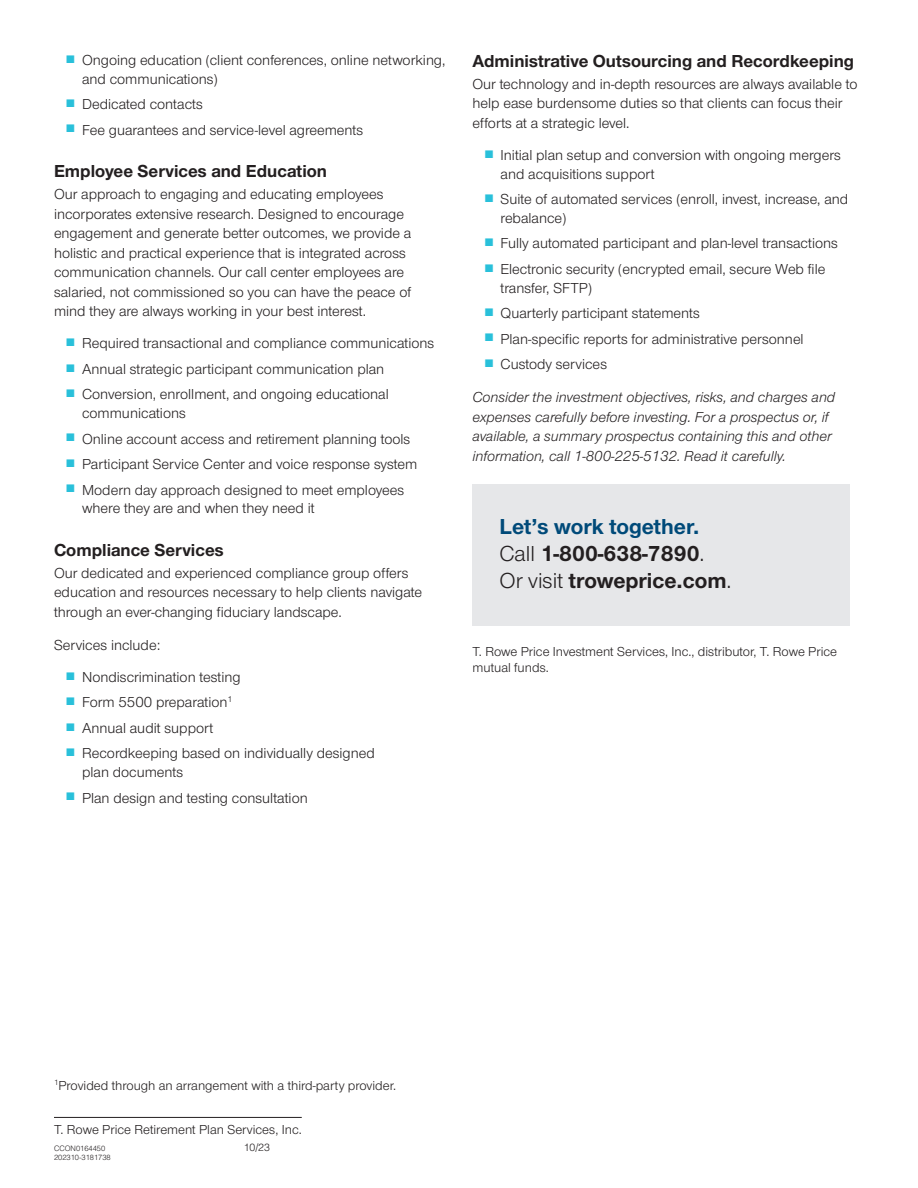
<style>
.page{position:relative;width:918px;height:1188px;background:#fff}
.page>*{position:absolute;margin:0;border:0;box-sizing:border-box;transform-origin:0 0}
.t1{font:700 22.5px/27px "Nimbus Sans Novus";color:#231f20}
.t2{font:700 22.5px "Nimbus Sans Novus";color:#004a79}
.Subhead{font:700 18px "Nimbus Sans Novus";color:#231f20}
.Body{font:15px/19.5px "Nimbus Sans Novus";color:#231f20}
.Body-2{font:italic 15px/19.5px "Nimbus Sans Novus";color:#231f20}
.t3{font:13.5px/16.5px "Nimbus Sans Novus";color:#231f20}
.t4{font:300 10.5px "Helvetica LT Std";color:#231f20}
.t5{font:300 7.5px "Helvetica LT Std";color:#231f20}
.s1{font-weight:400}
</style>
<div class="page">
<hr style="left:54px;top:1117px;width:248px;height:1px;background:#231f20">
<div style="left:472px;top:484px;width:378px;height:142px;background:#e6e7e9"></div>
<p class="Body" style="left:82px;top:50px;width:365px;line-height:18.8px">Ongoing education (client conferences, online networking, and communications)</p>
<p class="Body" style="left:82px;top:94px;width:122px">Dedicated contacts</p>
<p class="Body" style="left:82px;top:119px;width:283px">Fee guarantees and service-level agreements</p>
<p class="Subhead" style="left:54px;top:159px;width:275px">Employee Services and Education</p>
<p class="Body" style="left:54px;top:184px;width:359px">Our approach to engaging and educating employees incorporates extensive research. Designed to encourage engagement and generate better outcomes, we provide a holistic and practical experience that is integrated across communication channels. Our call center employees are salaried, not commissioned so you can have the peace of mind they are always working in your best interest.</p>
<p class="Body" style="left:82px;top:333px;width:354px">Required transactional and compliance communications</p>
<p class="Body" style="left:82px;top:359px;width:304px">Annual strategic participant communication plan</p>
<p class="Body" style="left:82px;top:384px;width:308px;line-height:18.8px">Conversion, enrollment, and ongoing educational communications</p>
<p class="Body" style="left:82px;top:428px;width:330px">Online account access and retirement planning tools</p>
<p class="Body" style="left:82px;top:454px;width:337px">Participant Service Center and voice response system</p>
<p class="Body" style="left:82px;top:480px;width:324px;line-height:18.8px">Modern day approach designed to meet employees where they are and when they need it</p>
<p class="Subhead" style="left:54px;top:538px;width:171px">Compliance Services</p>
<p class="Body" style="left:54px;top:563px;width:370px">Our dedicated and experienced compliance group offers education and resources necessary to help clients navigate through an ever-changing fiduciary landscape.</p>
<p class="Body" style="left:54px;top:635px;width:108px">Services include:</p>
<p class="Body" style="left:82px;top:667px;width:160px">Nondiscrimination testing</p>
<p class="Body" style="left:82px;top:692px;width:152px">Form 5500 preparation<sup>1</sup></p>
<p class="Body" style="left:82px;top:718px;width:133px">Annual audit support</p>
<p class="Body" style="left:82px;top:744px;width:294px;line-height:18.8px">Recordkeeping based on individually designed plan documents</p>
<p class="Body" style="left:82px;top:788px;width:227px">Plan design and testing consultation</p>
<p class="Subhead" style="left:472px;top:49px;width:383px">Administrative Outsourcing and Recordkeeping</p>
<p class="Body" style="left:472px;top:73px;width:386px">Our technology and in-depth resources are always available to help ease burdensome duties so that clients can focus their efforts at a strategic level.</p>
<p class="Body" style="left:501px;top:145px;width:342px;line-height:18.8px">Initial plan setup and conversion with ongoing mergers and acquisitions support</p>
<p class="Body" style="left:501px;top:189px;width:349px;line-height:18.8px">Suite of automated services (enroll, invest, increase, and rebalance)</p>
<p class="Body" style="left:501px;top:233px;width:339px">Fully automated participant and plan-level transactions</p>
<p class="Body" style="left:501px;top:259px;width:326px;line-height:18.8px">Electronic security (encrypted email, secure Web file transfer, SFTP)</p>
<p class="Body" style="left:501px;top:303px;width:201px">Quarterly participant statements</p>
<p class="Body" style="left:501px;top:328px;width:305px">Plan-specific reports for administrative personnel</p>
<p class="Body" style="left:501px;top:354px;width:108px">Custody services</p>
<p class="Body-2" style="left:472px;top:387px;width:364px">Consider the investment objectives, risks, and charges and expenses carefully before investing. For a prospectus or, if available, a summary prospectus containing this and other information, call 1-800-225-5132. Read it carefully.</p>
<p class="t2" style="left:500px;top:511px;width:201px">Let’s work together.</p>
<p class="t1" style="left:500px;top:539px;width:233px"><span class="s1">Call</span> 1-800-638-7890<span class="s1">.<br>Or visit</span> troweprice.com<span class="s1">.</span></p>
<p class="t3" style="left:472px;top:642px;width:366px">T. Rowe Price Investment Services, Inc., distributor, T. Rowe Price mutual funds.</p>
<p class="t3" style="left:54px;top:1077px;width:344px"><sup>1</sup>Provided through an arrangement with a third-party provider.</p>
<p class="t3" style="left:54px;top:1121px;width:249px">T. Rowe Price Retirement Plan Services, Inc.</p>
<p class="t5" style="left:54px;top:1144px;width:53px">CCON0164450</p>
<p class="t4" style="left:244px;top:1141px;width:28px">10/23</p>
<p class="t5" style="left:54px;top:1153px;width:58px">202310-3181738</p>
</div>
